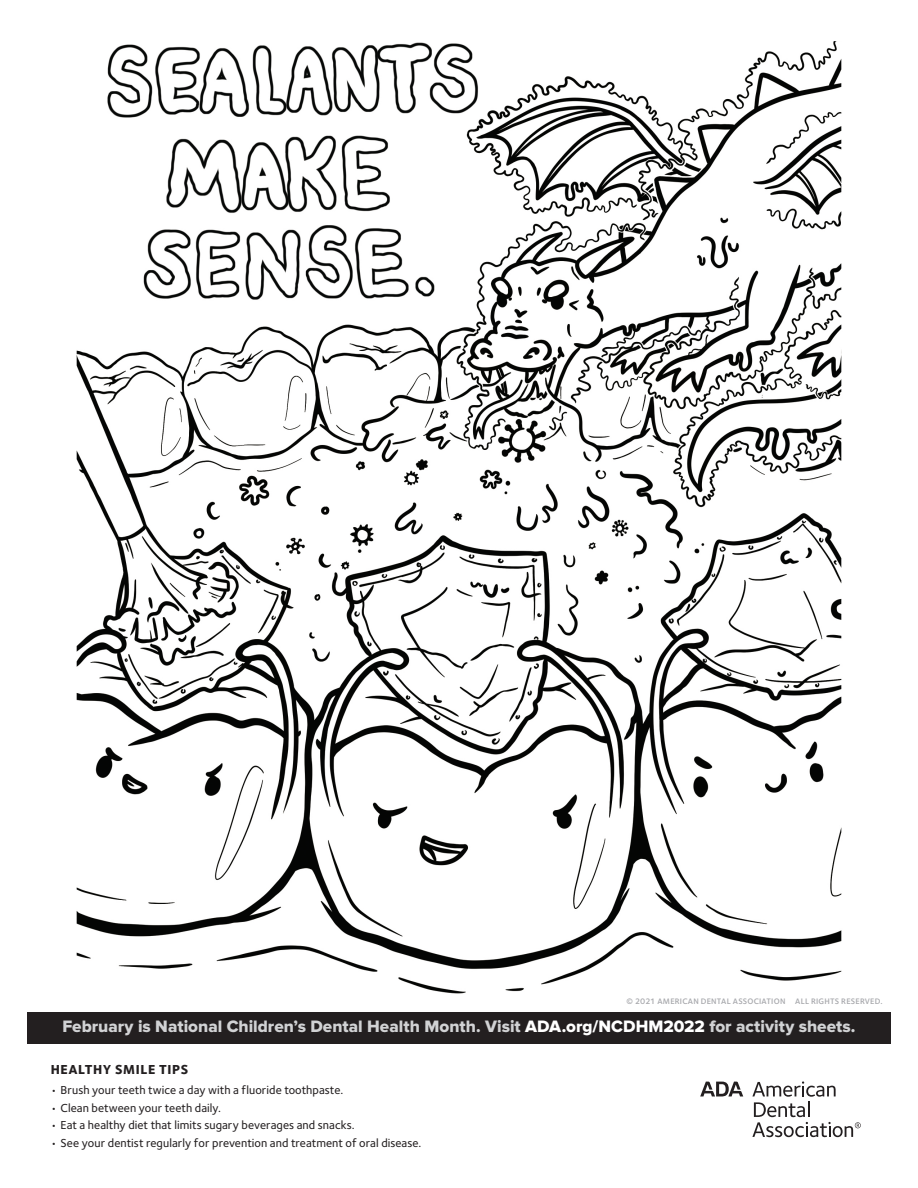
<style>
.page{position:relative;width:918px;height:1188px;background:#fff}
.page>*{position:absolute;margin:0;border:0;box-sizing:border-box;transform-origin:0 0}
.t1{font:17.1px "Proxima Nova Extrabld";color:#d1d2d4}
.t2{font:800 13.5px "Foundry Sterling";letter-spacing:.035em;color:#231f20}
.t3{font:500 12px "Foundry Sterling";letter-spacing:.005em;color:#231f20}
.t4{font:600 8.25px "Foundry Sterling";letter-spacing:.025em;color:#a8a9ad}
.s1{color:#fff}
</style>
<div class="page">
<img style="left:76px;top:41px;width:766px;height:953px">
<div style="left:27px;top:1012px;width:864px;height:32px;background:#231f20"></div>
<svg style="left:700px;top:1082px;width:43px;height:14px"></svg>
<svg style="left:752px;top:1081px;width:109px;height:56px"></svg>
<p class="t4" style="left:627px;top:995px;width:258px">© 2021 AMERICAN DENTAL ASSOCIATION ALL RIGHTS RESERVED.</p>
<p class="t1" style="left:62px;top:1016px;width:795px">February is National Children’s Dental Health Month. Visit <span class="s1">ADA.org/NCDHM2022</span> for activity sheets.</p>
<p class="t2" style="left:51px;top:1060px;width:139px">HEALTHY SMILE TIPS</p>
<p class="t3" style="left:51px;top:1082px;width:294px">• Brush your teeth twice a day with a fluoride toothpaste.</p>
<p class="t3" style="left:51px;top:1099px;width:172px">• Clean between your teeth daily.</p>
<p class="t3" style="left:51px;top:1117px;width:306px">• Eat a healthy diet that limits sugary beverages and snacks.</p>
<p class="t3" style="left:51px;top:1134px;width:372px">• See your dentist regularly for prevention and treatment of oral disease.</p>
</div>
